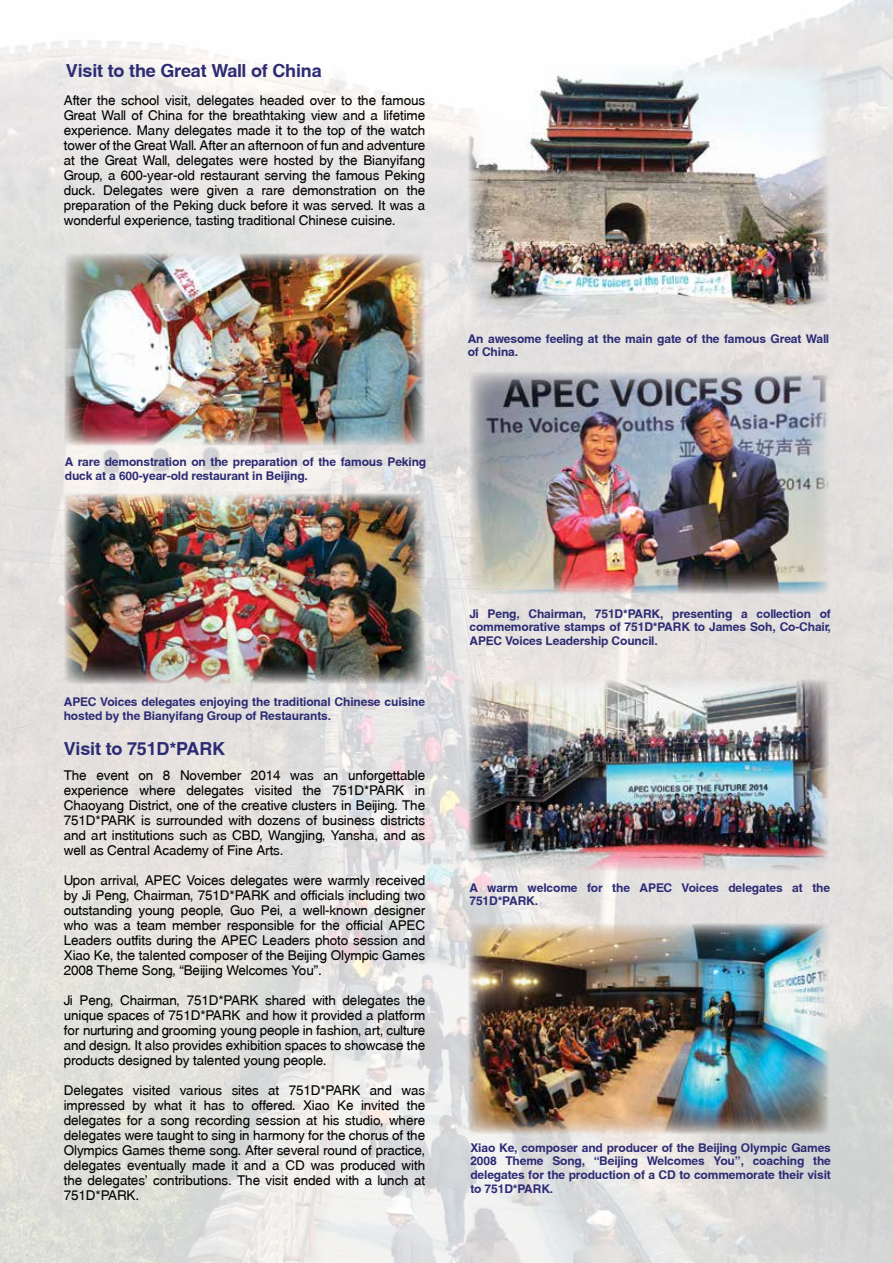
<style>
.page{position:relative;width:893px;height:1263px;background:#fff}
.page>*{position:absolute;margin:0;border:0;box-sizing:border-box;transform-origin:0 0}
.t1{font:700 18px "Swansea";letter-spacing:-.01em;color:#2d2b74}
.t2{font:13.5px/15px "Swansea";letter-spacing:-.01em;color:#000;text-align:justify}
.t3{font:700 12px/13.5px "Swansea";letter-spacing:-.01em;color:#2d2b74}
</style>
<div class="page">
<img style="left:0;top:0;width:893px;height:1263px">
<img style="left:468px;top:64px;width:361px;height:258px">
<img style="left:64px;top:253px;width:361px;height:193px">
<img style="left:468px;top:923px;width:361px;height:211px">
<img style="left:468px;top:679px;width:361px;height:192px">
<img style="left:469px;top:371px;width:360px;height:224px">
<img style="left:64px;top:493px;width:361px;height:192px">
<h1 class="t1" style="left:66px;top:60px;width:257px">Visit to the Great Wall of China</h1>
<p class="t2" style="left:64px;top:93px;width:363px">After the school visit, delegates headed over to the famous Great Wall of China for the breathtaking view and a lifetime experience. Many delegates made it to the top of the watch tower of the Great Wall. After an afternoon of fun and adventure at the Great Wall, delegates were hosted by the Bianyifang Group, a 600-year-old restaurant serving the famous Peking duck. Delegates were given a rare demonstration on the preparation of the Peking duck before it was served. It was a wonderful experience, tasting traditional Chinese cuisine.</p>
<p class="t3" style="left:65px;top:455px;width:363px">A rare demonstration on the preparation of the famous Peking duck at a 600-year-old restaurant in Beijing.</p>
<p class="t3" style="left:468px;top:332px;width:363px">An awesome feeling at the main gate of the famous Great Wall of China.</p>
<p class="t3" style="left:64px;top:695px;width:363px">APEC Voices delegates enjoying the traditional Chinese cuisine hosted by the Bianyifang Group of Restaurants.</p>
<h1 class="t1" style="left:64px;top:738px;width:163px">Visit to 751D*PARK</h1>
<p class="t2" style="left:64px;top:767px;width:363px">The event on 8 November 2014 was an unforgettable experience where delegates visited the 751D*PARK in Chaoyang District, one of the creative clusters in Beijing. The 751D*PARK is surrounded with dozens of business districts and art institutions such as CBD, Wangjing, Yansha, and as well as Central Academy of Fine Arts.</p>
<p class="t2" style="left:64px;top:872px;width:363px">Upon arrival, APEC Voices delegates were warmly received by Ji Peng, Chairman, 751D*PARK and officials including two outstanding young people, Guo Pei, a well-known designer who was a team member responsible for the official APEC Leaders outfits during the APEC Leaders photo session and Xiao Ke, the talented composer of the Beijing Olympic Games 2008 Theme Song, “Beijing Welcomes You”.</p>
<p class="t2" style="left:64px;top:992px;width:363px">Ji Peng, Chairman, 751D*PARK shared with delegates the unique spaces of 751D*PARK and how it provided a platform for nurturing and grooming young people in fashion, art, culture and design. It also provides exhibition spaces to showcase the products designed by talented young people.</p>
<p class="t2" style="left:64px;top:1082px;width:363px">Delegates visited various sites at 751D*PARK and was impressed by what it has to offered. Xiao Ke invited the delegates for a song recording session at his studio, where delegates were taught to sing in harmony for the chorus of the Olympics Games theme song. After several round of practice, delegates eventually made it and a CD was produced with the delegates’ contributions. The visit ended with a lunch at 751D*PARK.</p>
<p class="t3" style="left:469px;top:607px;width:363px;text-align:justify">Ji Peng, Chairman, 751D*PARK, presenting a collection of commemorative stamps of 751D*PARK to James Soh, Co-Chair, APEC Voices Leadership Council.</p>
<p class="t3" style="left:469px;top:880px;width:362px">A warm welcome for the APEC Voices delegates at the<br>751D*PARK.</p>
<p class="t3" style="left:470px;top:1141px;width:362px;text-align:justify">Xiao Ke, composer and producer of the Beijing Olympic Games 2008 Theme Song, “Beijing Welcomes You”, coaching the delegates for the production of a CD to commemorate their visit to 751D*PARK.</p>
</div>
